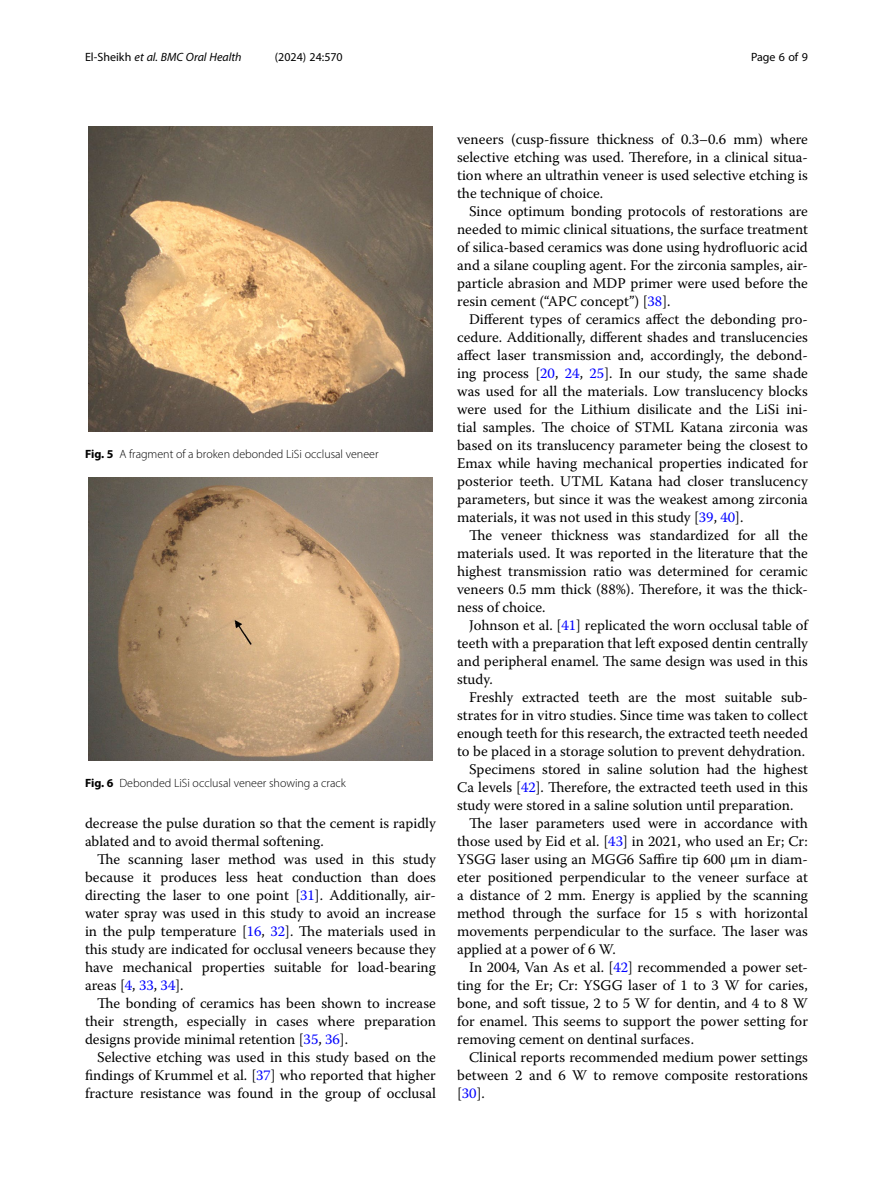
<style>
.page{position:relative;width:893px;height:1191px;background:#fff}
.page>*{position:absolute;margin:0;border:0;box-sizing:border-box;transform-origin:0 0}
.Body_Text_Indent{font:14.7px/18px "Warnock Pro";color:#000;text-align:justify}
.Figure_Caption{font:300 12px "Myriad Pro";color:#000}
.t1{font:italic 12px "Myriad Pro";color:#000}
.t2{font:12px "Myriad Pro";color:#000}
.s1{font-style:normal}
.s2{font-weight:700}
.s3{color:#00f}
</style>
<div class="page">
<img style="left:88px;top:477px;width:345px;height:283px">
<img style="left:88px;top:126px;width:345px;height:305px">
<p class="t1" style="left:85px;top:50px;width:158px"><span class="s1">El-Sheikh</span> et al. BMC Oral Health</p>
<p class="t2" style="left:275px;top:50px;width:70px">(2024) 24:570</p>
<p class="t2" style="left:751px;top:50px;width:58px">Page 6 of 9</p>
<p class="Figure_Caption" style="left:85px;top:447px;width:295px"><span class="s2">Fig. 5</span> A fragment of a broken debonded LiSi occlusal veneer</p>
<p class="Figure_Caption" style="left:85px;top:776px;width:262px"><span class="s2">Fig. 6</span> Debonded LiSi occlusal veneer showing a crack</p>
<p class="Body_Text_Indent" style="left:85px;top:814px;width:352px">decrease the pulse duration so that the cement is rapidly ablated and to avoid thermal softening.</p>
<p class="Body_Text_Indent" style="left:85px;top:850px;width:352px;text-indent:12px">The scanning laser method was used in this study because it produces less heat conduction than does directing the laser to one point [<span class="s3">31</span>]. Additionally, air&shy;water spray was used in this study to avoid an increase in the pulp temperature [<span class="s3">16</span>, <span class="s3">32</span>]. The materials used in this study are indicated for occlusal veneers because they have mechanical properties suitable for load-bearing areas [<span class="s3">4</span>, <span class="s3">33</span>, <span class="s3">34</span>].</p>
<p class="Body_Text_Indent" style="left:85px;top:994px;width:352px;text-indent:12px">The bonding of ceramics has been shown to increase their strength, especially in cases where preparation designs provide minimal retention [<span class="s3">35</span>, <span class="s3">36</span>].</p>
<p class="Body_Text_Indent" style="left:85px;top:1048px;width:352px;text-indent:12px">Selective etching was used in this study based on the findings of Krummel et al. [<span class="s3">37</span>] who reported that higher fracture resistance was found in the group of occlusal</p>
<p class="Body_Text_Indent" style="left:457px;top:130px;width:352px">veneers (cusp-fissure thickness of 0.3–0.6 mm) where selective etching was used. Therefore, in a clinical situa&shy;tion where an ultrathin veneer is used selective etching is the technique of choice.</p>
<p class="Body_Text_Indent" style="left:457px;top:202px;width:352px;text-indent:12px">Since optimum bonding protocols of restorations are needed to mimic clinical situations, the surface treatment of silica-based ceramics was done using hydrofluoric acid and a silane coupling agent. For the zirconia samples, air&shy;particle abrasion and MDP primer were used before the resin cement (“APC concept”) [<span class="s3">38</span>].</p>
<p class="Body_Text_Indent" style="left:457px;top:310px;width:352px;text-indent:12px">Different types of ceramics affect the debonding pro&shy;cedure. Additionally, different shades and translucencies affect laser transmission and, accordingly, the debond&shy;ing process [<span class="s3">20</span>, <span class="s3">24</span>, <span class="s3">25</span>]. In our study, the same shade was used for all the materials. Low translucency blocks were used for the Lithium disilicate and the LiSi ini&shy;tial samples. The choice of STML Katana zirconia was based on its translucency parameter being the closest to Emax while having mechanical properties indicated for posterior teeth. UTML Katana had closer translucency parameters, but since it was the weakest among zirconia materials, it was not used in this study [<span class="s3">39</span>, <span class="s3">40</span>].</p>
<p class="Body_Text_Indent" style="left:457px;top:526px;width:352px;text-indent:12px">The veneer thickness was standardized for all the materials used. It was reported in the literature that the highest transmission ratio was determined for ceramic veneers 0.5 mm thick (88%). Therefore, it was the thick&shy;ness of choice.</p>
<p class="Body_Text_Indent" style="left:457px;top:616px;width:352px;text-indent:12px">Johnson et al. [<span class="s3">41</span>] replicated the worn occlusal table of teeth with a preparation that left exposed dentin centrally and peripheral enamel. The same design was used in this study.</p>
<p class="Body_Text_Indent" style="left:457px;top:688px;width:352px;text-indent:12px">Freshly extracted teeth are the most suitable sub&shy;strates for in vitro studies. Since time was taken to collect enough teeth for this research, the extracted teeth needed to be placed in a storage solution to prevent dehydration.</p>
<p class="Body_Text_Indent" style="left:457px;top:760px;width:352px;text-indent:12px">Specimens stored in saline solution had the highest Ca levels [<span class="s3">42</span>]. Therefore, the extracted teeth used in this study were stored in a saline solution until preparation.</p>
<p class="Body_Text_Indent" style="left:457px;top:814px;width:352px;text-indent:12px">The laser parameters used were in accordance with those used by Eid et al. [<span class="s3">43</span>] in 2021, who used an Er; Cr:<br>YSGG laser using an MGG6 Saffire tip 600 μm in diam&shy;eter positioned perpendicular to the veneer surface at a distance of 2 mm. Energy is applied by the scanning method through the surface for 15 s with horizontal movements perpendicular to the surface. The laser was applied at a power of 6 W.</p>
<p class="Body_Text_Indent" style="left:457px;top:958px;width:352px;text-indent:12px">In 2004, Van As et al. [<span class="s3">42</span>] recommended a power set&shy;ting for the Er; Cr: YSGG laser of 1 to 3 W for caries, bone, and soft tissue, 2 to 5 W for dentin, and 4 to 8 W for enamel. This seems to support the power setting for removing cement on dentinal surfaces.</p>
<p class="Body_Text_Indent" style="left:457px;top:1048px;width:352px;text-indent:12px">Clinical reports recommended medium power settings between 2 and 6 W to remove composite restorations [<span class="s3">30</span>].</p>
</div>
